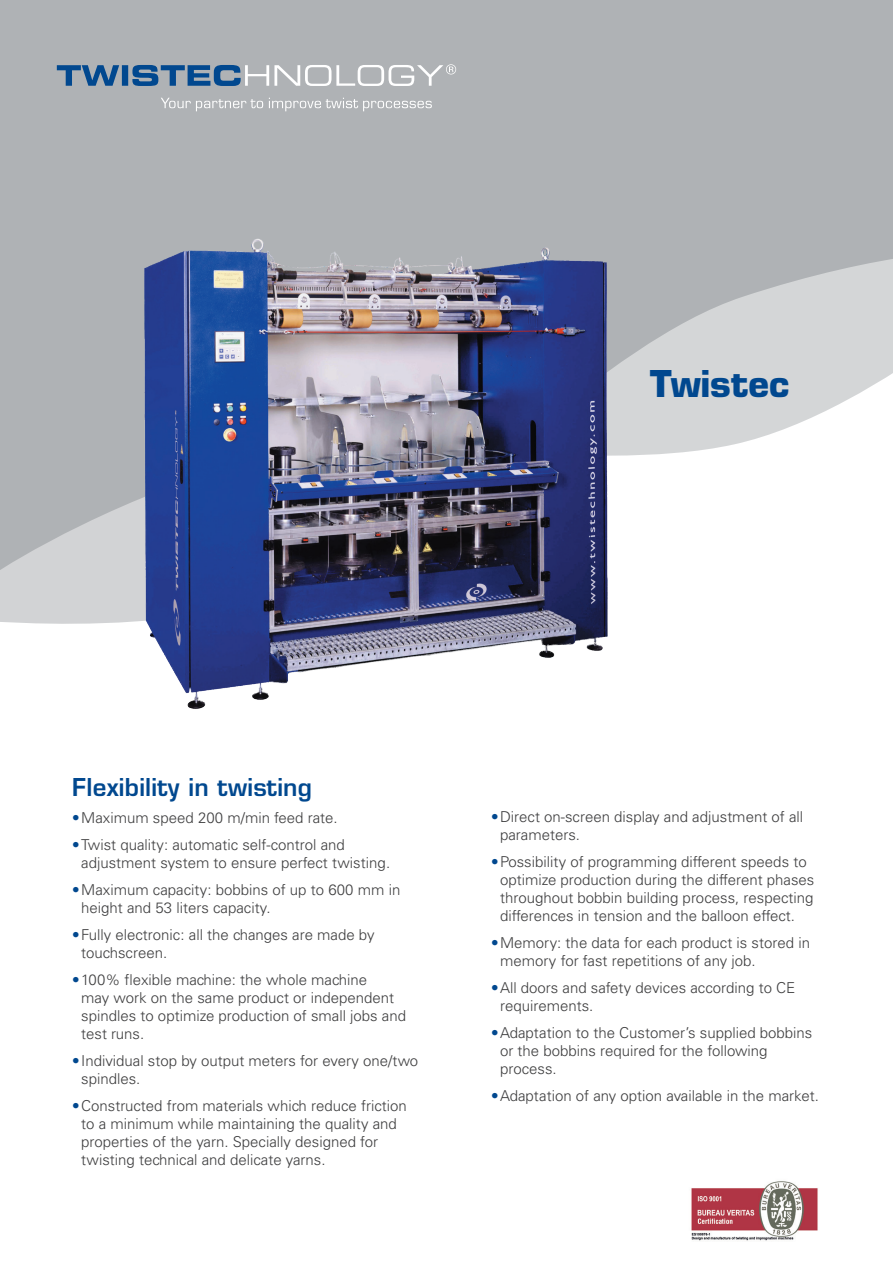
<style>
.page{position:relative;width:893px;height:1263px;background:#fff}
.page>*{position:absolute;margin:0;border:0;box-sizing:border-box;transform-origin:0 0}
.t1{font:700 36px "Eurostile";color:#01488f}
.t2{font:600 24px "Eurostile";letter-spacing:.01em;color:#01488f}
.t3{font:300 15px/18px "Univers";color:#3e3e3f}
.s1{font-weight:900;color:#01488f}
</style>
<div class="page">
<svg style="left:0;top:0;width:893px;height:455px;background:#b8bbbd"></svg>
<svg style="left:161px;top:98px;width:271px;height:13px;background:#bec0c2"></svg>
<svg style="left:57px;top:64px;width:399px;height:22px;background:#90a2b5"></svg>
<img style="left:691px;top:1181px;width:127px;height:60px">
<img style="left:0;top:131px;width:657px;height:578px">
<p class="t1" style="left:650px;top:361px;width:140px">Twistec</p>
<p class="t2" style="left:72px;top:772px;width:241px">Flexibility in twisting</p>
<p class="t3" style="left:72px;top:809px;width:267px"><span class="s1">•</span>Maximum speed 200 m/min feed rate.</p>
<p class="t3" style="left:81px;top:836px;width:310px;text-indent:-9px"><span class="s1">•</span>Twist quality: automatic self-control and adjustment system to ensure perfect twisting.</p>
<p class="t3" style="left:81px;top:881px;width:321px;text-indent:-9px"><span class="s1">•</span>Maximum capacity: bobbins of up to 600 mm in height and 53 liters capacity.</p>
<p class="t3" style="left:81px;top:926px;width:295px;text-indent:-9px"><span class="s1">•</span>Fully electronic: all the changes are made by touchscreen.</p>
<p class="t3" style="left:81px;top:971px;width:326px;text-indent:-9px"><span class="s1">•</span>100% flexible machine: the whole machine<br>may work on the same product or independent spindles to optimize production of small jobs and test runs.</p>
<p class="t3" style="left:81px;top:1052px;width:339px;text-indent:-9px"><span class="s1">•</span>Individual stop by output meters for every one/two spindles.</p>
<p class="t3" style="left:81px;top:1097px;width:327px;text-indent:-9px"><span class="s1">•</span>Constructed from materials which reduce friction to a minimum while maintaining the quality and properties of the yarn. Specially designed for twisting technical and delicate yarns.</p>
<p class="t3" style="left:500px;top:808px;width:305px;text-indent:-9px"><span class="s1">•</span>Direct on-screen display and adjustment of all parameters.</p>
<p class="t3" style="left:500px;top:853px;width:316px;text-indent:-9px"><span class="s1">•</span>Possibility of programming different speeds to optimize production during the different phases throughout bobbin building process, respecting differences in tension and the balloon effect.</p>
<p class="t3" style="left:500px;top:934px;width:311px;text-indent:-9px"><span class="s1">•</span>Memory: the data for each product is stored in memory for fast repetitions of any job.</p>
<p class="t3" style="left:500px;top:979px;width:297px;text-indent:-9px"><span class="s1">•</span>All doors and safety devices according to CE requirements.</p>
<p class="t3" style="left:500px;top:1024px;width:314px;text-indent:-9px"><span class="s1">•</span>Adaptation to the Customer’s supplied bobbins or the bobbins required for the following process.</p>
<p class="t3" style="left:491px;top:1087px;width:329px"><span class="s1">•</span>Adaptation of any option available in the market.</p>
</div>
